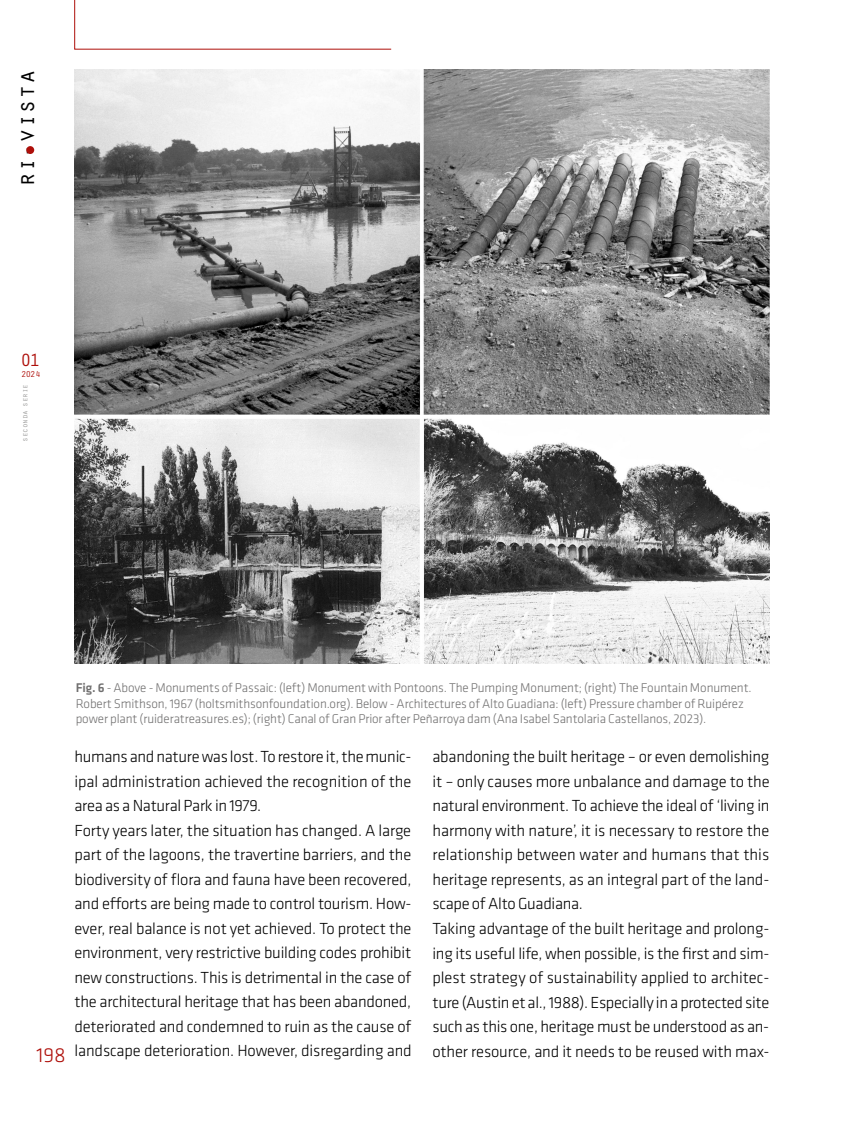
<style>
.page{position:relative;width:844px;height:1141px;background:#fff}
.page>*{position:absolute;margin:0;border:0;box-sizing:border-box;transform-origin:0 0}
.t1{font:24.5px "Orator Std";color:#000}
.t2{font:300 21px "Klavika";color:#ae0f0a}
.t3{font:18.38px "Orator Std";color:#ae0f0a}
.t4{font:300 16.62px/24.5px "Klavika";letter-spacing:-.01em;color:#000}
.t5{font:300 13.12px/15.8px "Klavika";letter-spacing:-.01em;color:#706f6f}
.t6{font:8.75px "Orator Std";color:#ae0f0a}
.t7{font:7.88px "Orator Std";letter-spacing:-.025em;color:#9d9d9c}
.s1{font-weight:500}
</style>
<div class="page">
<svg style="left:74px;top:0;width:317px;height:50px"></svg>
<div style="left:26px;top:146px;width:8px;height:8px;background:#ae0f0a;border-radius:50%"></div>
<img style="left:74px;top:69px;width:695px;height:594px">
<h1 class="t1" style="left:9px;top:187px;width:119px;rotate:-90deg">ri-vista</h1>
<p class="t3" style="left:20px;top:347px;width:22px">01</p>
<p class="t6" style="left:21px;top:368px;width:21px">2024</p>
<p class="t7" style="left:19px;top:442px;width:59px;rotate:-90deg">seconda serie</p>
<p class="t2" style="left:37px;top:1044px;width:31px">198</p>
<p class="t5" style="left:76px;top:680px;width:677px"><span class="s1">Fig. 6</span> - Above - Monuments of Passaic: (left) Monument with Pontoons. The Pumping Monument; (right) The Fountain Monument.<br>Robert Smithson, 1967 (holtsmithsonfoundation.org). Below - Architectures of Alto Guadiana: (left) Pressure chamber of Ruipérez power plant (ruideratreasures.es); (right) Canal of Gran Prior after Peñarroya dam (Ana Isabel Santolaria Castellanos, 2023).</p>
<p class="t4" style="left:74px;top:745px;width:339px">humans and nature was lost. To restore it, the munic&shy;ipal administration achieved the recognition of the area as a Natural Park in 1979.<br>Forty years later, the situation has changed. A large part of the lagoons, the travertine barriers, and the biodiversity of flora and fauna have been recovered, and efforts are being made to control tourism. How&shy;ever, real balance is not yet achieved. To protect the environment, very restrictive building codes prohibit new constructions. This is detrimental in the case of the architectural heritage that has been abandoned, deteriorated and condemned to ruin as the cause of landscape deterioration. However, disregarding and</p>
<p class="t4" style="left:432px;top:745px;width:338px">abandoning the built heritage – or even demolishing it – only causes more unbalance and damage to the natural environment. To achieve the ideal of ‘living in harmony with nature’, it is necessary to restore the relationship between water and humans that this heritage represents, as an integral part of the land&shy;scape of Alto Guadiana.<br>Taking advantage of the built heritage and prolong&shy;ing its useful life, when possible, is the first and sim&shy;plest strategy of sustainability applied to architec&shy;ture (Austin et al., 1988). Especially in a protected site such as this one, heritage must be understood as an&shy;other resource, and it needs to be reused with max-</p>
</div>
